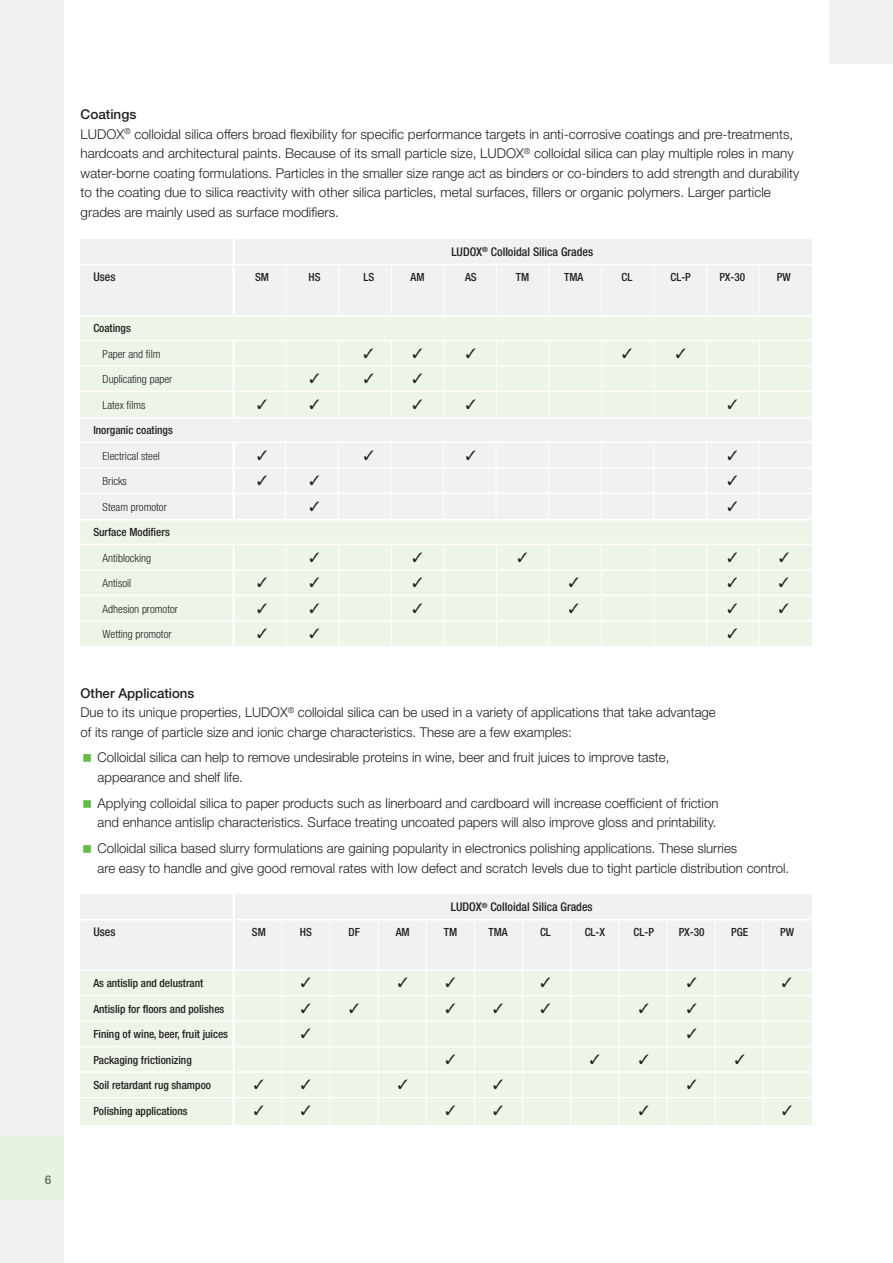
<style>
.page{position:relative;width:893px;height:1263px;background:#fff}
.page>*{position:absolute;margin:0;border:0;box-sizing:border-box;transform-origin:0 0}
.t1{font:300 13.5px/19.5px "Helvetica Neue LT Pro";color:#231f20}
.t2{font:500 condensed 12px "Helvetica Neue LT Pro";color:#231f20}
.t3{font:500 12px "Helvetica Neue LT Pro";color:#636466}
.t4{font:500 condensed 11.25px "Helvetica Neue LT Pro";color:#231f20}
.t5{font:300 condensed 11.25px "Helvetica Neue LT Pro";color:#231f20}
.s1{font-weight:500}
</style>
<div class="page">
<div style="left:0;top:0;width:64px;height:1263px;background:#f1f1f2"></div>
<div style="left:0;top:1135px;width:64px;height:64px;background:#e5f2de"></div>
<div style="left:829px;top:0;width:63px;height:64px;background:#f1f1f2"></div>
<div style="left:81px;top:239px;width:731px;height:381px;background:#f1f1f2"></div>
<div style="left:81px;top:316px;width:731px;height:102px;background:#ecf5e7"></div>
<div style="left:81px;top:520px;width:731px;height:126px;background:#ecf5e7"></div>
<hr style="left:72px;top:264px;width:740px;height:1px;background:#fff">
<hr style="left:72px;top:315px;width:740px;height:2px;background:#fff">
<hr style="left:72px;top:340px;width:740px;height:1px;background:#fff">
<hr style="left:72px;top:365px;width:740px;height:2px;background:#fff">
<hr style="left:72px;top:391px;width:740px;height:1px;background:#fff">
<hr style="left:72px;top:417px;width:740px;height:2px;background:#fff">
<hr style="left:72px;top:442px;width:740px;height:1px;background:#fff">
<hr style="left:72px;top:467px;width:740px;height:2px;background:#fff">
<hr style="left:72px;top:493px;width:740px;height:1px;background:#fff">
<hr style="left:72px;top:519px;width:740px;height:2px;background:#fff">
<hr style="left:72px;top:544px;width:740px;height:1px;background:#fff">
<hr style="left:72px;top:569px;width:740px;height:2px;background:#fff">
<hr style="left:72px;top:595px;width:740px;height:1px;background:#fff">
<hr style="left:72px;top:620px;width:740px;height:2px;background:#fff">
<hr style="left:233px;top:239px;width:2px;height:76px;background:#fff">
<hr style="left:233px;top:341px;width:2px;height:77px;background:#fff">
<hr style="left:233px;top:442px;width:2px;height:77px;background:#fff">
<hr style="left:233px;top:544px;width:2px;height:109px;background:#fff">
<hr style="left:706px;top:265px;width:1px;height:50px;background:#fff">
<hr style="left:706px;top:341px;width:1px;height:77px;background:#fff">
<hr style="left:706px;top:442px;width:1px;height:77px;background:#fff">
<hr style="left:706px;top:544px;width:1px;height:109px;background:#fff">
<hr style="left:286px;top:264px;width:1px;height:51px;background:#fff">
<hr style="left:338px;top:264px;width:1px;height:51px;background:#fff">
<hr style="left:391px;top:264px;width:1px;height:51px;background:#fff">
<hr style="left:443px;top:264px;width:1px;height:51px;background:#fff">
<hr style="left:496px;top:264px;width:1px;height:51px;background:#fff">
<hr style="left:548px;top:264px;width:1px;height:51px;background:#fff">
<hr style="left:601px;top:264px;width:1px;height:51px;background:#fff">
<hr style="left:654px;top:264px;width:1px;height:51px;background:#fff">
<hr style="left:759px;top:264px;width:1px;height:51px;background:#fff">
<hr style="left:286px;top:341px;width:1px;height:77px;background:#fff">
<hr style="left:338px;top:341px;width:1px;height:77px;background:#fff">
<hr style="left:391px;top:341px;width:1px;height:76px;background:#fff">
<hr style="left:444px;top:341px;width:1px;height:76px;background:#fff">
<hr style="left:496px;top:341px;width:1px;height:77px;background:#fff">
<hr style="left:549px;top:341px;width:1px;height:77px;background:#fff">
<hr style="left:601px;top:341px;width:1px;height:77px;background:#fff">
<hr style="left:654px;top:341px;width:1px;height:77px;background:#fff">
<hr style="left:759px;top:341px;width:1px;height:77px;background:#fff">
<hr style="left:285px;top:442px;width:1px;height:77px;background:#fff">
<hr style="left:338px;top:442px;width:1px;height:77px;background:#fff">
<hr style="left:390px;top:442px;width:1px;height:77px;background:#fff">
<hr style="left:443px;top:442px;width:1px;height:77px;background:#fff">
<hr style="left:496px;top:442px;width:1px;height:77px;background:#fff">
<hr style="left:548px;top:442px;width:1px;height:77px;background:#fff">
<hr style="left:601px;top:442px;width:1px;height:77px;background:#fff">
<hr style="left:653px;top:442px;width:1px;height:77px;background:#fff">
<hr style="left:759px;top:441px;width:1px;height:79px;background:#fff">
<hr style="left:286px;top:544px;width:1px;height:109px;background:#fff">
<hr style="left:338px;top:544px;width:1px;height:109px;background:#fff">
<hr style="left:391px;top:544px;width:1px;height:109px;background:#fff">
<hr style="left:443px;top:544px;width:1px;height:109px;background:#fff">
<hr style="left:496px;top:544px;width:1px;height:109px;background:#fff">
<hr style="left:548px;top:544px;width:1px;height:109px;background:#fff">
<hr style="left:601px;top:544px;width:1px;height:109px;background:#fff">
<hr style="left:654px;top:544px;width:1px;height:109px;background:#fff">
<hr style="left:759px;top:544px;width:1px;height:109px;background:#fff">
<div style="left:81px;top:894px;width:731px;height:227px;background:#f1f1f2"></div>
<div style="left:81px;top:971px;width:731px;height:153px;background:#ecf5e7"></div>
<hr style="left:72px;top:919px;width:740px;height:2px;background:#fff">
<hr style="left:72px;top:969px;width:740px;height:2px;background:#fff">
<hr style="left:72px;top:995px;width:740px;height:1px;background:#fff">
<hr style="left:72px;top:1020px;width:740px;height:2px;background:#fff">
<hr style="left:72px;top:1046px;width:740px;height:1px;background:#fff">
<hr style="left:72px;top:1071px;width:740px;height:2px;background:#fff">
<hr style="left:72px;top:1097px;width:740px;height:1px;background:#fff">
<hr style="left:233px;top:894px;width:2px;height:233px;background:#fff">
<hr style="left:666px;top:920px;width:1px;height:205px;background:#fff">
<hr style="left:281px;top:920px;width:1px;height:206px;background:#fff">
<hr style="left:330px;top:920px;width:1px;height:206px;background:#fff">
<hr style="left:378px;top:920px;width:1px;height:205px;background:#fff">
<hr style="left:426px;top:920px;width:1px;height:206px;background:#fff">
<hr style="left:474px;top:920px;width:1px;height:206px;background:#fff">
<hr style="left:522px;top:920px;width:1px;height:205px;background:#fff">
<hr style="left:570px;top:920px;width:1px;height:206px;background:#fff">
<hr style="left:618px;top:920px;width:1px;height:207px;background:#fff">
<hr style="left:763px;top:920px;width:1px;height:206px;background:#fff">
<hr style="left:715px;top:920px;width:1px;height:206px;background:#fff">
<p class="t3" style="left:45px;top:1175px;width:8px">6</p>
<p class="t1" style="left:81px;top:106px;width:720px"><span class="s1">Coatings<br></span>LUDOX<sup>®</sup> colloidal silica offers broad flexibility for specific performance targets in anti-corrosive coatings and pre-treatments, hardcoats and architectural paints. Because of its small particle size, LUDOX<sup>®</sup> colloidal silica can play multiple roles in many water-borne coating formulations. Particles in the smaller size range act as binders or co-binders to add strength and durability to the coating due to silica reactivity with other silica particles, metal surfaces, fillers or organic polymers. Larger particle grades are mainly used as surface modifiers.</p>
<p class="t2" style="left:451px;top:247px;width:143px">LUDOX<sup>®</sup> Colloidal Silica Grades</p>
<p class="t2" style="left:93px;top:273px;width:24px">Uses</p>
<p class="t4" style="left:255px;top:273px;width:15px">SM</p>
<p class="t4" style="left:308px;top:273px;width:14px">HS</p>
<p class="t4" style="left:363px;top:273px;width:12px">LS</p>
<p class="t4" style="left:410px;top:273px;width:15px">AM</p>
<p class="t4" style="left:465px;top:273px;width:13px">AS</p>
<p class="t4" style="left:516px;top:273px;width:15px">TM</p>
<p class="t4" style="left:564px;top:273px;width:21px">TMA</p>
<p class="t4" style="left:622px;top:273px;width:12px">CL</p>
<p class="t4" style="left:670px;top:273px;width:22px">CL-P</p>
<p class="t4" style="left:719px;top:273px;width:28px">PX-30</p>
<p class="t4" style="left:777px;top:273px;width:15px">PW</p>
<p class="t4" style="left:93px;top:324px;width:39px">Coatings</p>
<p class="t5" style="left:103px;top:350px;width:59px">Paper and film</p>
<p class="t5" style="left:103px;top:375px;width:71px">Duplicating paper</p>
<p class="t5" style="left:103px;top:401px;width:44px">Latex films</p>
<p class="t4" style="left:93px;top:426px;width:81px">Inorganic coatings</p>
<p class="t5" style="left:103px;top:452px;width:59px">Electrical steel</p>
<p class="t5" style="left:103px;top:477px;width:26px">Bricks</p>
<p class="t5" style="left:103px;top:503px;width:66px">Steam promotor</p>
<p class="t4" style="left:93px;top:528px;width:78px">Surface Modifiers</p>
<p class="t5" style="left:103px;top:554px;width:50px">Antiblocking</p>
<p class="t5" style="left:103px;top:579px;width:30px">Antisoil</p>
<p class="t5" style="left:103px;top:605px;width:77px">Adhesion promotor</p>
<p class="t5" style="left:103px;top:630px;width:70px">Wetting promotor</p>
<p class="t1" style="left:81px;top:684px;width:637px"><span class="s1">Other Applications<br></span>Due to its unique properties, LUDOX<sup>®</sup> colloidal silica can be used in a variety of applications that take advantage of its range of particle size and ionic charge characteristics. These are a few examples:</p>
<p class="t1" style="left:98px;top:749px;width:573px">Colloidal silica can help to remove undesirable proteins in wine, beer and fruit juices to improve taste, appearance and shelf life.</p>
<p class="t1" style="left:98px;top:795px;width:622px">Applying colloidal silica to paper products such as Iinerboard and cardboard will increase coefficient of friction and enhance antislip characteristics. Surface treating uncoated papers will also improve gloss and printability.</p>
<p class="t1" style="left:98px;top:840px;width:693px">Colloidal silica based slurry formulations are gaining popularity in electronics polishing applications. These slurries<br>are easy to handle and give good removal rates with Iow defect and scratch Ievels due to tight particle distribution control.</p>
<p class="t2" style="left:451px;top:902px;width:143px">LUDOX<sup>®</sup> Colloidal Silica Grades</p>
<p class="t2" style="left:93px;top:928px;width:24px">Uses</p>
<p class="t4" style="left:252px;top:928px;width:15px">SM</p>
<p class="t4" style="left:300px;top:928px;width:14px">HS</p>
<p class="t4" style="left:349px;top:928px;width:13px">DF</p>
<p class="t4" style="left:396px;top:928px;width:15px">AM</p>
<p class="t4" style="left:444px;top:928px;width:15px">TM</p>
<p class="t4" style="left:488px;top:928px;width:21px">TMA</p>
<p class="t4" style="left:540px;top:928px;width:12px">CL</p>
<p class="t4" style="left:585px;top:928px;width:22px">CL-X</p>
<p class="t4" style="left:633px;top:928px;width:22px">CL-P</p>
<p class="t4" style="left:679px;top:928px;width:28px">PX-30</p>
<p class="t4" style="left:731px;top:928px;width:19px">PGE</p>
<p class="t4" style="left:780px;top:928px;width:15px">PW</p>
<p class="t4" style="left:93px;top:979px;width:111px">As antislip and delustrant</p>
<p class="t4" style="left:93px;top:1005px;width:132px">Antislip for floors and polishes</p>
<p class="t4" style="left:93px;top:1030px;width:136px">Fining of wine, beer, fruit juices</p>
<p class="t4" style="left:93px;top:1056px;width:100px">Packaging frictionizing</p>
<p class="t4" style="left:93px;top:1081px;width:119px">Soil retardant rug shampoo</p>
<p class="t4" style="left:93px;top:1107px;width:96px">Polishing applications</p>
</div>
